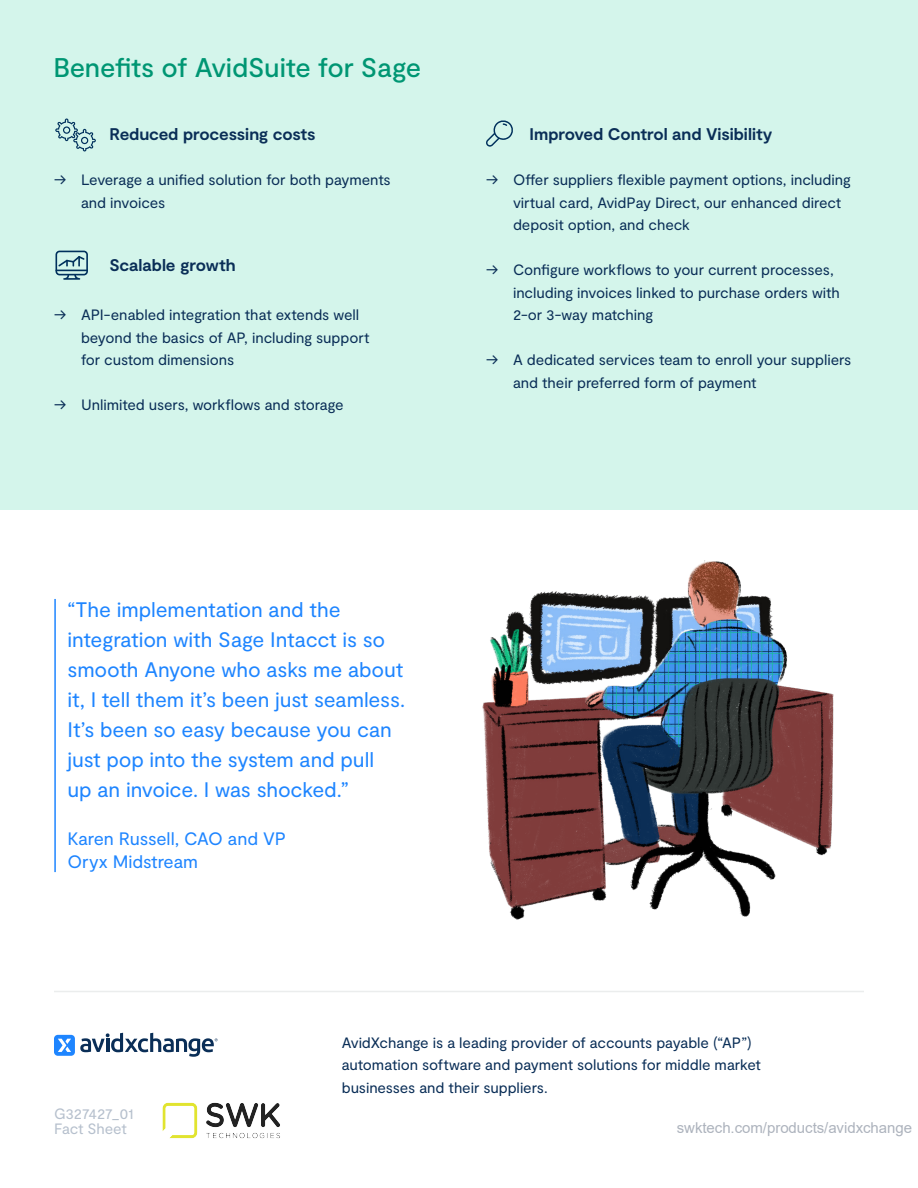
<style>
.page{position:relative;width:918px;height:1188px;background:#fff}
.page>*{position:absolute;margin:0;border:0;box-sizing:border-box;transform-origin:0 0}
.t1{font:500 27px "Moderat";letter-spacing:-.01em;color:#009673}
.t2{font:21px/30px "Moderat";letter-spacing:-.01em;color:#1e85ff}
.t3{font:18px/22.5px "Moderat";letter-spacing:-.005em;color:#1e85ff}
.t4{font:700 16.8px "Moderat";letter-spacing:-.005em;color:#0a2e57}
.t5{font:15px/22.5px "Moderat";letter-spacing:-.005em;color:#0a2e57}
.t6{font:15px "Arial";letter-spacing:-.005em;color:#adb3bd}
.t7{font:15px/15px "Moderat";letter-spacing:-.015em;color:#b6c0cd}
</style>
<div class="page">
<svg style="left:54px;top:1033px;width:164px;height:24px"></svg>
<div style="left:0;top:0;width:918px;height:510px;background:#d4f5eb"></div>
<svg style="left:486px;top:120px;width:27px;height:27px"></svg>
<hr style="left:54px;top:600px;width:2px;height:271px;background:#1e85ff">
<img style="left:482px;top:560px;width:352px;height:360px">
<svg style="left:55px;top:119px;width:41px;height:33px"></svg>
<svg style="left:56px;top:251px;width:32px;height:29px"></svg>
<hr style="left:54px;top:991px;width:810px;height:1px;background:#ebeded">
<img style="left:162px;top:1102px;width:118px;height:37px">
<h1 class="t1" style="left:53px;top:51px;width:369px">Benefits of AvidSuite for Sage</h1>
<p class="t4" style="left:109px;top:125px;width:207px">Reduced processing costs</p>
<p class="t4" style="left:530px;top:125px;width:245px">Improved Control and Visibility</p>
<p class="t5" style="left:81px;top:169px;width:311px;text-indent:-27px">→ Leverage a unified solution for both payments and invoices</p>
<p class="t4" style="left:110px;top:256px;width:128px">Scalable growth</p>
<p class="t5" style="left:81px;top:304px;width:290px;text-indent:-27px">→ API-enabled integration that extends well beyond the basics of AP, including support for custom dimensions</p>
<p class="t5" style="left:54px;top:394px;width:291px">→ Unlimited users, workflows and storage</p>
<h2 class="t2" style="left:68px;top:595px;width:339px">“The implementation and the integration with Sage Intacct is so smooth Anyone who asks me about it, I tell them it’s been just seamless.<br>It’s been so easy because you can just pop into the system and pull<br>up an invoice. I was shocked.”</h2>
<p class="t3" style="left:68px;top:828px;width:220px">Karen Russell, CAO and VP<br>Oryx Midstream</p>
<p class="t5" style="left:513px;top:169px;width:339px;text-indent:-27px">→ Offer suppliers flexible payment options, including virtual card, AvidPay Direct, our enhanced direct deposit option, and check</p>
<p class="t5" style="left:513px;top:259px;width:329px;text-indent:-27px">→ Configure workflows to your current processes, including invoices linked to purchase orders with<br>2-or 3-way matching</p>
<p class="t5" style="left:513px;top:349px;width:340px;text-indent:-27px">→ A dedicated services team to enroll your suppliers and their preferred form of payment</p>
<p class="t7" style="left:54px;top:1107px;width:81px">G327427_01<br>Fact Sheet</p>
<p class="t5" style="left:342px;top:1032px;width:421px">AvidXchange is a leading provider of accounts payable (“AP”) automation software and payment solutions for middle market businesses and their suppliers.</p>
<p class="t6" style="left:677px;top:1120px;width:237px">swktech.com/products/avidxchange</p>
</div>
